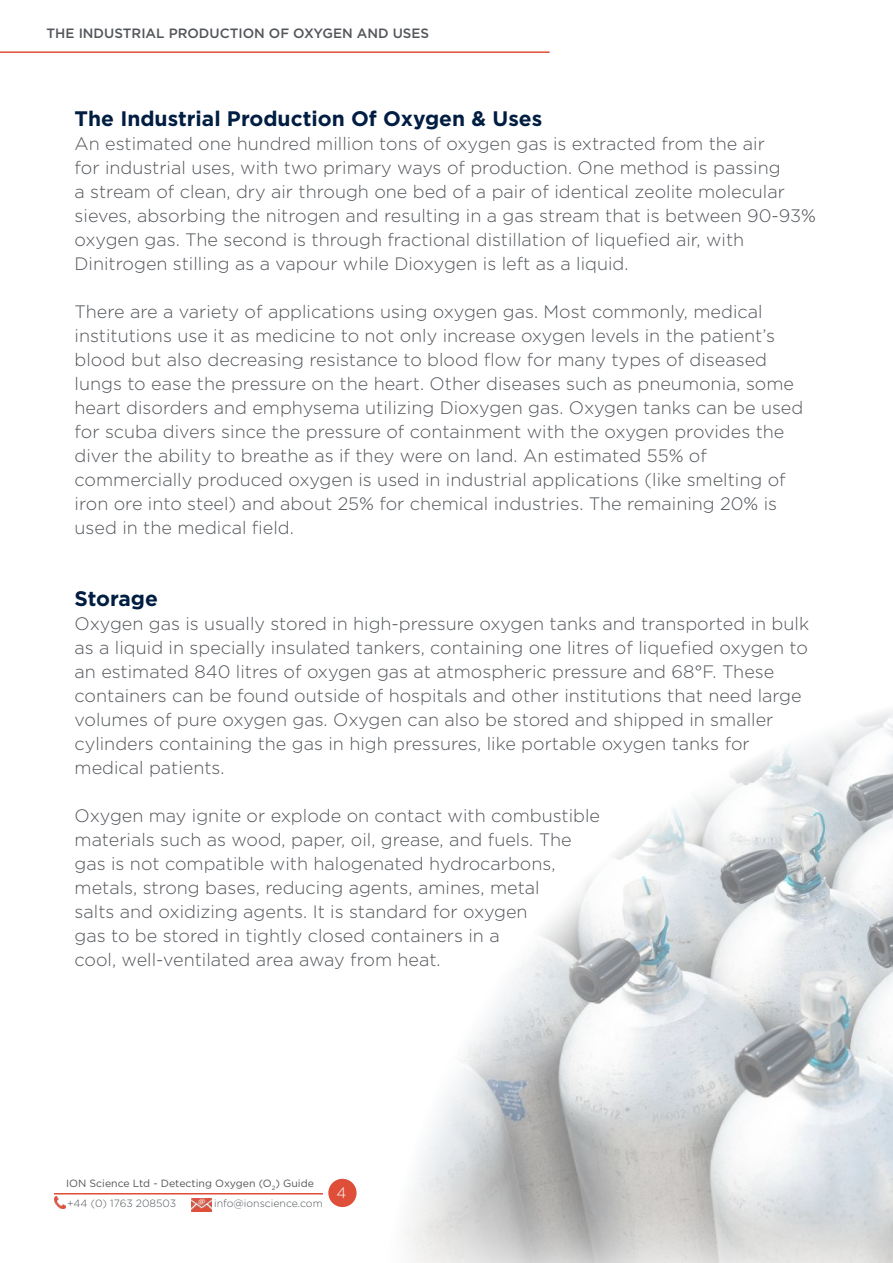
<style>
.page{position:relative;width:893px;height:1263px;background:#fff}
.page>*{position:absolute;margin:0;border:0;box-sizing:border-box;transform-origin:0 0}
.t1{font:700 21px "Gotham";color:#001d42}
.t2{font:300 18px/24px "Gotham";color:#52555a}
.t3{font:300 15px "Gotham";color:#fff}
.t4{font:500 13.5px "Gotham";color:#52555a}
.t5{font:10.5px/19.5px "Gotham";color:#52555a}
.t6{font:300 10.5px "Gotham";color:#52555a}
.s1{font-weight:300}
</style>
<div class="page">
<hr style="left:0;top:51px;width:550px;height:2px;background:#df4e39">
<hr style="left:54px;top:1193px;width:269px;height:1px;background:#df4e39">
<svg style="left:54px;top:1197px;width:11px;height:11px"></svg>
<img style="left:191px;top:1198px;width:20px;height:13px">
<div style="left:328px;top:1179px;width:29px;height:28px;background:#df4e39;border-radius:50%"></div>
<img style="left:406px;top:710px;width:487px;height:553px">
<p class="t4" style="left:47px;top:24px;width:384px">THE INDUSTRIAL PRODUCTION OF OXYGEN AND USES</p>
<p class="t1" style="left:75px;top:104px;width:469px">The Industrial Production Of Oxygen &amp; Uses</p>
<p class="t2" style="left:75px;top:131px;width:743px">An estimated one hundred million tons of oxygen gas is extracted from the air<br>for industrial uses, with two primary ways of production. One method is passing<br>a stream of clean, dry air through one bed of a pair of identical zeolite molecular sieves, absorbing the nitrogen and resulting in a gas stream that is between 90-93% oxygen gas. The second is through fractional distillation of liquefied air, with Dinitrogen stilling as a vapour while Dioxygen is left as a liquid.</p>
<p class="t2" style="left:75px;top:299px;width:730px">There are a variety of applications using oxygen gas. Most commonly, medical institutions use it as medicine to not only increase oxygen levels in the patient’s blood but also decreasing resistance to blood flow for many types of diseased lungs to ease the pressure on the heart. Other diseases such as pneumonia, some heart disorders and emphysema utilizing Dioxygen gas. Oxygen tanks can be used for scuba divers since the pressure of containment with the oxygen provides the diver the ability to breathe as if they were on land. An estimated 55% of commercially produced oxygen is used in industrial applications (like smelting of iron ore into steel) and about 25% for chemical industries. The remaining 20% is used in the medical field.</p>
<p class="t1" style="left:75px;top:584px;width:85px">Storage</p>
<p class="t2" style="left:75px;top:611px;width:736px">Oxygen gas is usually stored in high-pressure oxygen tanks and transported in bulk as a liquid in specially insulated tankers, containing one litres of liquefied oxygen to an estimated 840 litres of oxygen gas at atmospheric pressure and 68°F. These containers can be found outside of hospitals and other institutions that need large volumes of pure oxygen gas. Oxygen can also be stored and shipped in smaller cylinders containing the gas in high pressures, like portable oxygen tanks for medical patients.</p>
<p class="t2" style="left:75px;top:803px;width:527px">Oxygen may ignite or explode on contact with combustible materials such as wood, paper, oil, grease, and fuels. The gas is not compatible with halogenated hydrocarbons, metals, strong bases, reducing agents, amines, metal<br>salts and oxidizing agents. It is standard for oxygen<br>gas to be stored in tightly closed containers in a<br>cool, well-ventilated area away from heat.</p>
<p class="t5" style="left:66px;top:1173px;width:249px">ION Science Ltd - Detecting Oxygen (O<sub>2</sub>) Guide <span class="s1">+44 (0) 1763 208503</span></p>
<p class="t6" style="left:214px;top:1196px;width:110px">info@ionscience.com</p>
<p class="t3" style="left:337px;top:1182px;width:10px">2</p>
<p class="t3" style="left:336px;top:1183px;width:11px">4</p>
</div>
